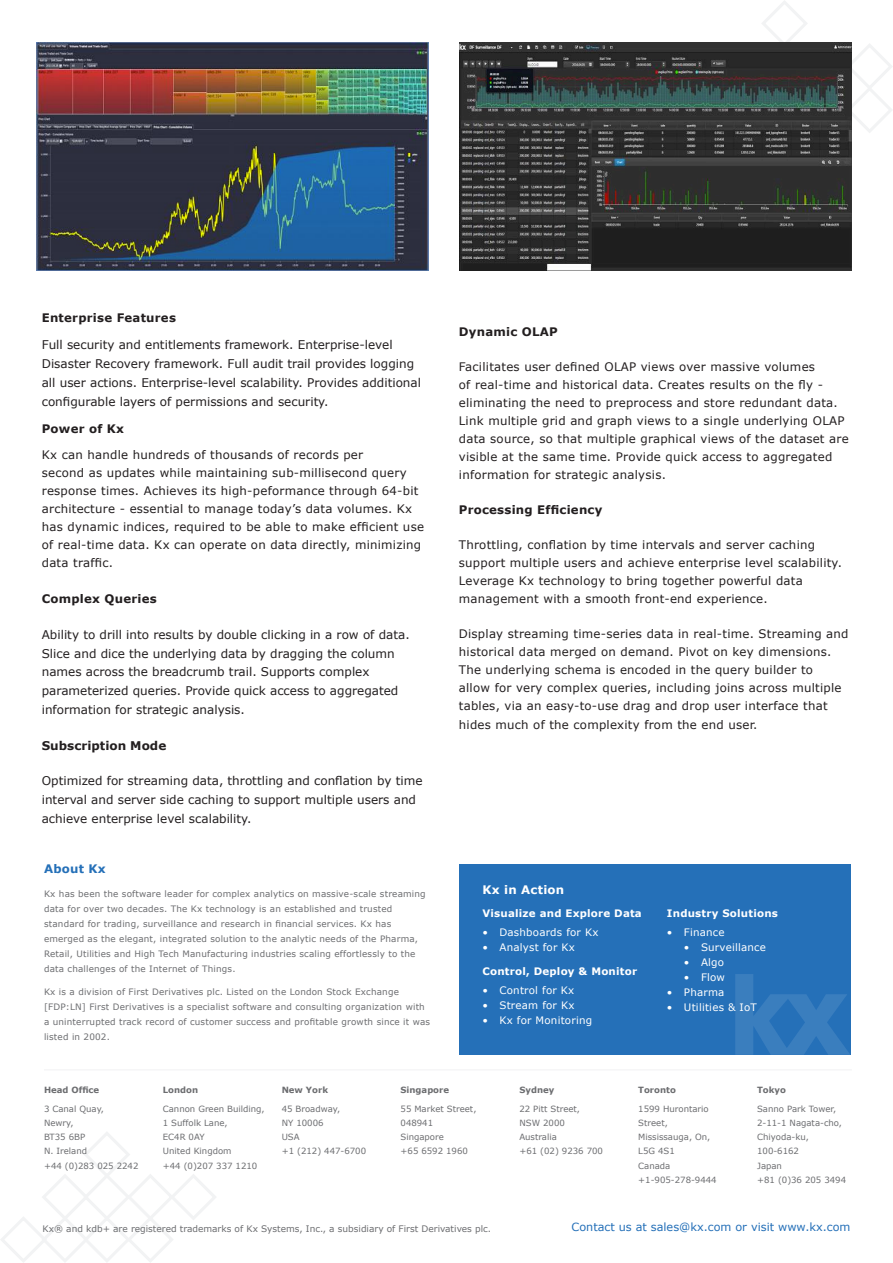
<style>
.page{position:relative;width:893px;height:1263px;background:#fff}
.page>*{position:absolute;margin:0;border:0;box-sizing:border-box;transform-origin:0 0}
.Body_copy{font:12px/18.8px "Verdana";color:#231f20}
.Paragraph_headers{font:12px/18.8px "Verdana";color:#231f20}
.Body_copy-2{font:700 12px "Verdana";color:#231f20}
.t1{font:11.7px/18px "Verdana";letter-spacing:.02em;color:#231f20}
.Paragraph_headers-2{font:700 11.7px "Verdana";letter-spacing:.02em;color:#231f20}
.Body_copy-3{font:700 11.7px "Verdana";letter-spacing:.02em;color:#231f20}
.Kx_in_action_title{font:700 11.7px "Verdana";letter-spacing:.02em;color:#fff}
.About_Kx_title{font:700 11.7px "Verdana";letter-spacing:.02em;color:#2570b8}
.t2{font:11.25px "Verdana";color:#2570b8}
.t3{font:10.35px "Verdana";letter-spacing:.02em;color:#fff}
.Kx_in_action_title_p{font:700 10.35px "Verdana";letter-spacing:.02em;color:#fff}
.t4{font:9px "Verdana";color:#6c6d70}
.About_KX_body{font:8.85px/15px "Verdana";letter-spacing:.02em;color:#6c6d70}
.t5{font:8.55px/14.2px "Verdana";color:#6c6d70}
.t6{font:700 8.55px "Verdana";color:#6c6d70}
</style>
<div class="page">
<div style="left:459px;top:864px;width:391px;height:191px;background:#2570b8"></div>
<svg style="left:1px;top:1132px;width:215px;height:130px"></svg>
<hr style="left:44px;top:1069px;width:808px;height:1px;background:#f2f3f4">
<svg style="left:716px;top:1px;width:176px;height:218px"></svg>
<svg style="left:735px;top:974px;width:115px;height:81px"></svg>
<img style="left:459px;top:43px;width:392px;height:227px">
<img style="left:36px;top:43px;width:392px;height:227px">
<p class="Paragraph_headers-2" style="left:42px;top:309px;width:136px">Enterprise Features</p>
<p class="Paragraph_headers" style="left:42px;top:335px;width:381px">Full security and entitlements framework. Enterprise-level Disaster Recovery framework. Full audit trail provides logging all user actions. Enterprise-level scalability. Provides additional configurable layers of permissions and security.</p>
<p class="Paragraph_headers-2" style="left:42px;top:420px;width:84px">Power of Kx</p>
<p class="t1" style="left:42px;top:446px;width:384px">Kx can handle hundreds of thousands of records per<br>second as updates while maintaining sub-millisecond query response times. Achieves its high-peformance through 64-bit architecture - essential to manage today’s data volumes. Kx has dynamic indices, required to be able to make efficient use of real-time data. Kx can operate on data directly, minimizing data traffic.</p>
<p class="Paragraph_headers-2" style="left:42px;top:590px;width:117px">Complex Queries</p>
<p class="Body_copy" style="left:42px;top:625px;width:369px">Ability to drill into results by double clicking in a row of data.<br>Slice and dice the underlying data by dragging the column names across the breadcrumb trail. Supports complex parameterized queries. Provide quick access to aggregated information for strategic analysis.</p>
<p class="Body_copy-2" style="left:42px;top:737px;width:126px">Subscription Mode</p>
<p class="Body_copy" style="left:42px;top:771px;width:382px">Optimized for streaming data, throttling and conflation by time interval and server side caching to support multiple users and achieve enterprise level scalability.</p>
<p class="About_Kx_title" style="left:44px;top:861px;width:63px">About Kx</p>
<p class="About_KX_body" style="left:44px;top:886px;width:383px">Kx has been the software leader for complex analytics on massive-scale streaming data for over two decades. The Kx technology is an established and trusted standard for trading, surveillance and research in financial services. Kx has emerged as the elegant, integrated solution to the analytic needs of the Pharma, Retail, Utilities and High Tech Manufacturing industries scaling effortlessly to the data challenges of the Internet of Things.</p>
<p class="About_KX_body" style="left:44px;top:984px;width:388px">Kx is a division of First Derivatives plc. Listed on the London Stock Exchange [FDP:LN] First Derivatives is a specialist software and consulting organization with a uninterrupted track record of customer success and profitable growth since it was listed in 2002.</p>
<p class="Body_copy-3" style="left:459px;top:323px;width:100px">Dynamic OLAP</p>
<p class="t1" style="left:459px;top:357px;width:391px">Facilitates user defined OLAP views over massive volumes<br>of real-time and historical data. Creates results on the fly - eliminating the need to preprocess and store redundant data.<br>Link multiple grid and graph views to a single underlying OLAP data source, so that multiple graphical views of the dataset are visible at the same time. Provide quick access to aggregated information for strategic analysis.</p>
<p class="Paragraph_headers-2" style="left:459px;top:502px;width:145px">Processing Efficiency</p>
<p class="t1" style="left:459px;top:536px;width:385px">Throttling, conflation by time intervals and server caching support multiple users and achieve enterprise level scalability.<br>Leverage Kx technology to bring together powerful data management with a smooth front-end experience.</p>
<p class="t1" style="left:459px;top:625px;width:391px">Display streaming time-series data in real-time. Streaming and historical data merged on demand. Pivot on key dimensions.<br>The underlying schema is encoded in the query builder to<br>allow for very complex queries, including joins across multiple tables, via an easy-to-use drag and drop user interface that hides much of the complexity from the end user.</p>
<p class="Kx_in_action_title" style="left:482px;top:881px;width:83px">Kx in Action</p>
<p class="Kx_in_action_title_p" style="left:482px;top:906px;width:161px">Visualize and Explore Data</p>
<p class="t3" style="left:482px;top:925px;width:118px">• Dashboards for Kx</p>
<p class="t3" style="left:482px;top:940px;width:94px">• Analyst for Kx</p>
<p class="Kx_in_action_title_p" style="left:482px;top:964px;width:156px">Control, Deploy &amp; Monitor</p>
<p class="t3" style="left:482px;top:983px;width:93px">• Control for Kx</p>
<p class="t3" style="left:482px;top:998px;width:94px">• Stream for Kx</p>
<p class="t3" style="left:482px;top:1013px;width:111px">• Kx for Monitoring</p>
<p class="Kx_in_action_title_p" style="left:667px;top:906px;width:113px">Industry Solutions</p>
<p class="t3" style="left:667px;top:925px;width:59px">• Finance</p>
<p class="t3" style="left:684px;top:940px;width:83px">• Surveillance</p>
<p class="t3" style="left:684px;top:955px;width:42px">• Algo</p>
<p class="t3" style="left:684px;top:970px;width:43px">• Flow</p>
<p class="t3" style="left:667px;top:985px;width:59px">• Pharma</p>
<p class="t3" style="left:667px;top:1000px;width:91px">• Utilities &amp; IoT</p>
<p class="t6" style="left:44px;top:1084px;width:57px">Head Office</p>
<p class="t5" style="left:44px;top:1101px;width:96px">3 Canal Quay,<br>Newry,<br>BT35 6BP<br>N. Ireland<br>+44 (0)283 025 2242</p>
<p class="t6" style="left:163px;top:1084px;width:37px">London</p>
<p class="t5" style="left:163px;top:1101px;width:103px">Cannon Green Building,<br>1 Suffolk Lane,<br>EC4R 0AY<br>United Kingdom<br>+44 (0)207 337 1210</p>
<p class="t6" style="left:282px;top:1084px;width:48px">New York</p>
<p class="t5" style="left:282px;top:1101px;width:86px">45 Broadway,<br>NY 10006<br>USA<br>+1 (212) 447-6700</p>
<p class="t6" style="left:401px;top:1084px;width:50px">Singapore</p>
<p class="t5" style="left:401px;top:1101px;width:77px">55 Market Street,<br>048941<br>Singapore<br>+65 6592 1960</p>
<p class="t6" style="left:519px;top:1084px;width:36px">Sydney</p>
<p class="t5" style="left:519px;top:1101px;width:85px">22 Pitt Street,<br>NSW 2000<br>Australia<br>+61 (02) 9236 700</p>
<p class="t6" style="left:638px;top:1084px;width:39px">Toronto</p>
<p class="t5" style="left:638px;top:1101px;width:80px">1599 Hurontario<br>Street,<br>Mississauga, On,<br>L5G 4S1<br>Canada +1-905-278-9444</p>
<p class="t6" style="left:757px;top:1084px;width:30px">Tokyo</p>
<p class="t5" style="left:757px;top:1101px;width:91px">Sanno Park Tower,<br>2-11-1 Nagata-cho,<br>Chiyoda-ku,<br>100-6162<br>Japan<br>+81 (0)36 205 3494</p>
<p class="t4" style="left:43px;top:1222px;width:450px">Kx® and kdb+ are registered trademarks of Kx Systems, Inc., a subsidiary of First Derivatives plc.</p>
<p class="t2" style="left:572px;top:1219px;width:280px">Contact us at sales@kx.com or visit www.kx.com</p>
</div>
